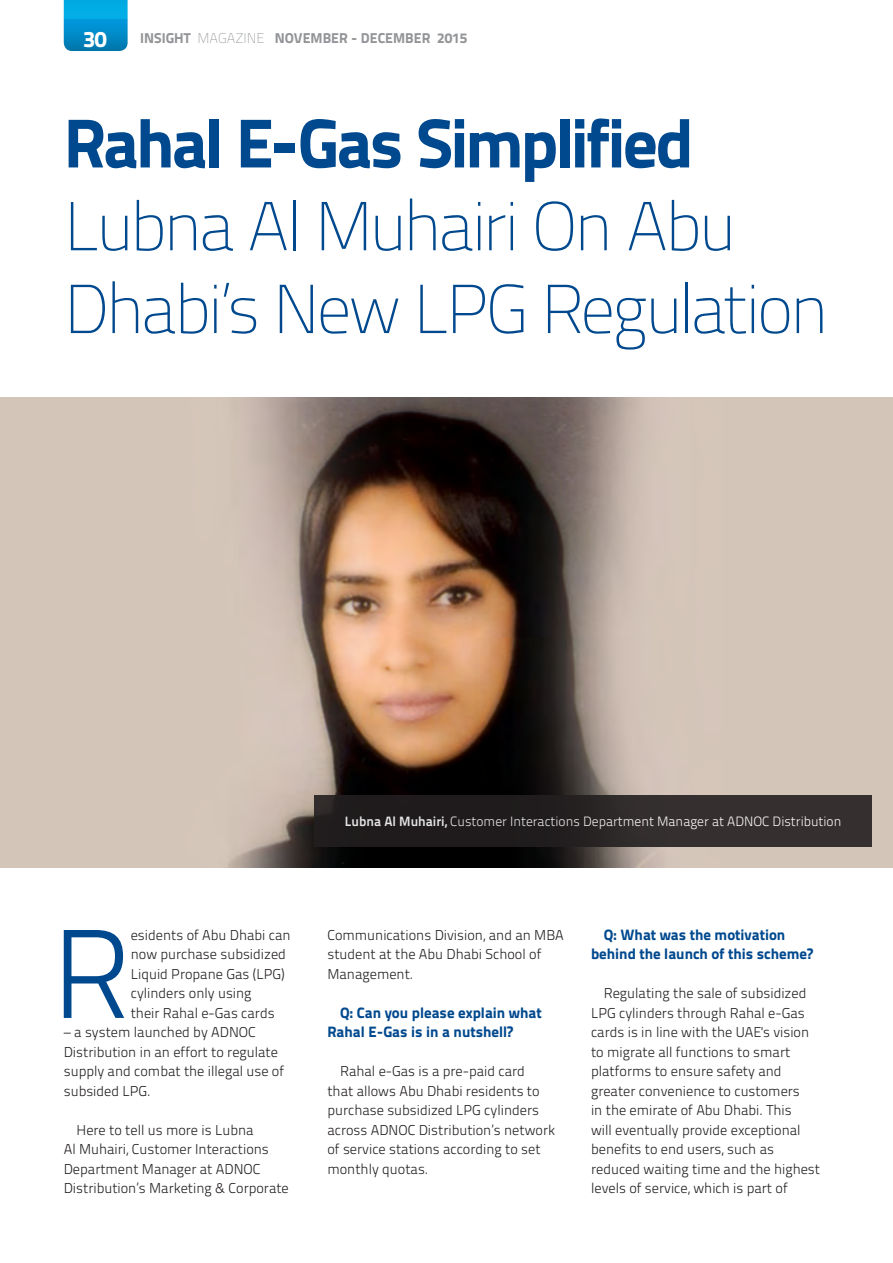
<style>
.page{position:relative;width:893px;height:1263px;background:#fff}
.page>*{position:absolute;margin:0;border:0;box-sizing:border-box;transform-origin:0 0}
.Body_Copy_Drop-Cap_5{font:300 126.15px "Titillium Text 22 L";color:#01498e}
.Headline_Thin_52_47p{font:100 69px/82.8px "Titillium Text 22 L";letter-spacing:-.05em;color:#01498e}
.Headline_Thin_52_47p-2{font:800 69px "Titillium Text 22 L";letter-spacing:-.045em;color:#01498e}
.t1{font:800 22.5px "Titillium Text 22 L";color:#fff}
.Body_Copy_Light{font:800 15px/19.5px "Titillium Text 22 L";color:#01498e}
.Body_Copy_Light-2{font:300 14.25px/19.5px "Titillium Text 22 L";color:#231f20}
.Body_Copy_Drop-Cap_5-2{font:300 14.25px/19.5px "Titillium Text 22 L";color:#231f20}
.t2{font:800 14.25px "Titillium Text 22 L";color:#939598}
.t3{font:300 13.5px "Titillium Text 22 L";color:#fff}
.s1{font-weight:100}
.s2{font-weight:700}
</style>
<div class="page">
<img style="left:0;top:398px;width:893px;height:470px">
<svg style="left:64px;top:0;width:64px;height:51px;background:#0497d1"></svg>
<div style="left:315px;top:795px;width:557px;height:51px;background:#231f20"></div>
<h3 class="t1" style="left:83px;top:21px;width:25px">30</h3>
<p class="t2" style="left:140px;top:27px;width:329px">INSIGHT <span class="s1">MAGAZINE</span> NOVEMBER - DECEMBER 2015</p>
<p class="Headline_Thin_52_47p-2" style="left:64px;top:89px;width:631px">Rahal E-Gas Simplified</p>
<p class="Headline_Thin_52_47p" style="left:64px;top:181px;width:767px">Lubna Al Muhairi On Abu<br>Dhabi’s New LPG Regulation</p>
<p class="t3" style="left:345px;top:811px;width:498px"><span class="s2">Lubna Al Muhairi,</span> Customer Interactions Department Manager at ADNOC Distribution</p>
<p class="Body_Copy_Drop-Cap_5" style="left:52px;top:881px;width:80px">R</p>
<p class="Body_Copy_Drop-Cap_5-2" style="left:131px;top:924px;width:161px">esidents of Abu Dhabi can now purchase subsidized<br>Liquid Propane Gas (LPG) cylinders only using<br>their Rahal e-Gas cards</p>
<p class="Body_Copy_Drop-Cap_5-2" style="left:64px;top:1022px;width:222px">– a system launched by ADNOC<br>Distribution in an effort to regulate supply and combat the illegal use of subsided LPG.</p>
<p class="Body_Copy_Light-2" style="left:64px;top:1119px;width:227px;text-indent:13px">Here to tell us more is Lubna<br>Al Muhairi, Customer Interactions<br>Department Manager at ADNOC<br>Distribution’s Marketing &amp; Corporate</p>
<p class="Body_Copy_Light-2" style="left:327px;top:924px;width:238px">Communications Division, and an MBA student at the Abu Dhabi School of<br>Management.</p>
<p class="Body_Copy_Light" style="left:327px;top:1002px;width:216px;text-indent:13px">Q: Can you please explain what<br>Rahal E-Gas is in a nutshell?</p>
<p class="Body_Copy_Light-2" style="left:327px;top:1061px;width:229px;text-indent:13px">Rahal e-Gas is a pre-paid card<br>that allows Abu Dhabi residents to purchase subsidized LPG cylinders across ADNOC Distribution’s network of service stations according to set monthly quotas.</p>
<p class="Body_Copy_Light" style="left:591px;top:924px;width:223px;text-indent:13px">Q: What was the motivation behind the launch of this scheme?</p>
<p class="Body_Copy_Light-2" style="left:591px;top:983px;width:230px;text-indent:13px">Regulating the sale of subsidized LPG cylinders through Rahal e-Gas cards is in line with the UAE's vision to migrate all functions to smart platforms to ensure safety and greater convenience to customers<br>in the emirate of Abu Dhabi. This<br>will eventually provide exceptional benefits to end users, such as reduced waiting time and the highest levels of service, which is part of</p>
</div>
